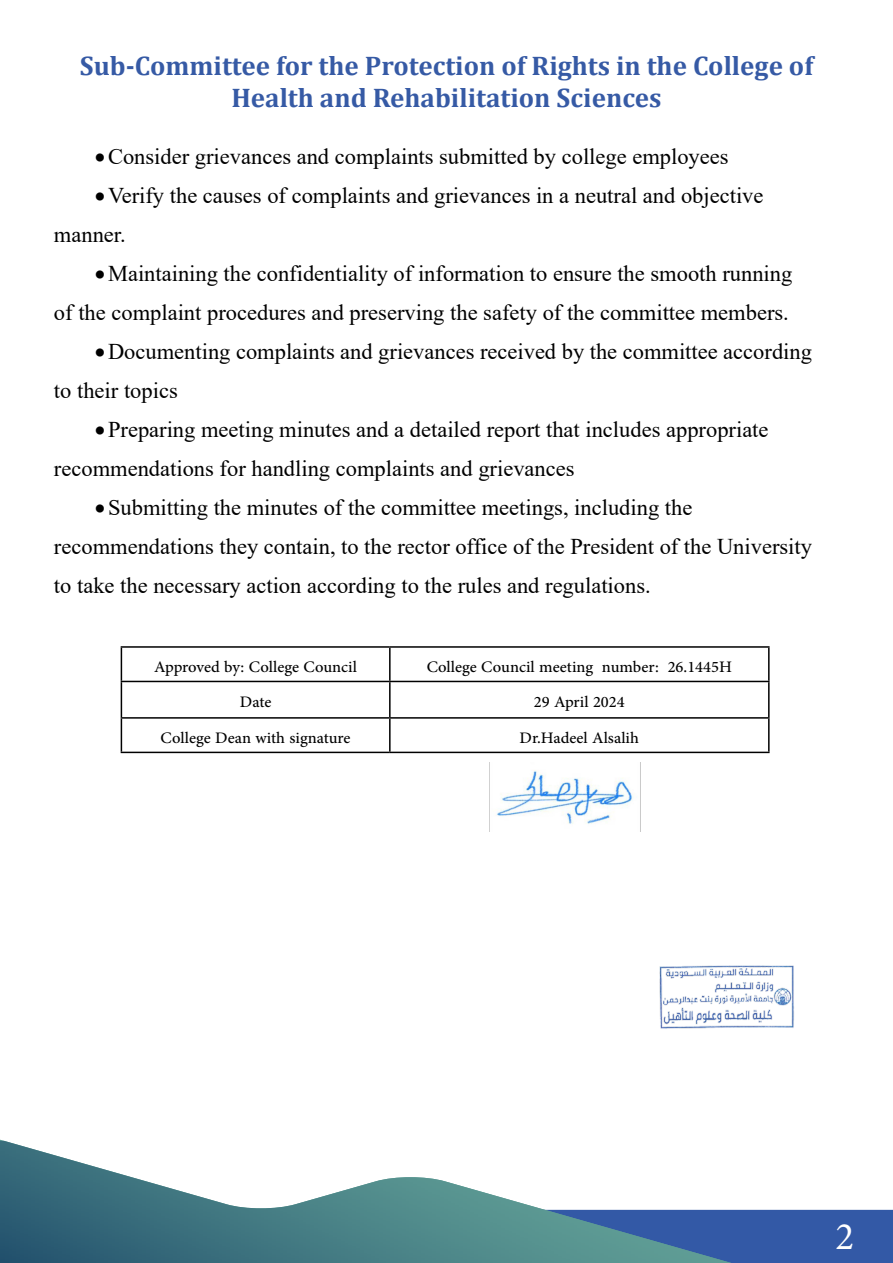
<style>
.page{position:relative;width:893px;height:1263px;background:#fff}
.page>*{position:absolute;margin:0;border:0;box-sizing:border-box;transform-origin:0 0}
.t1{font:39px "Minion Pro";color:#fff}
.t2{font:700 27px/32.4px "Cambria";color:#365aa5;text-align:center}
.t3{font:22.5px/39px "Times New Roman";color:#000}
.t4{font:22.5px "Adobe Arabic";color:#000}
</style>
<div class="page">
<div style="left:731px;top:1210px;width:162px;height:53px;background:#3359a6"></div>
<img style="left:0;top:1141px;width:731px;height:122px">
<hr style="left:121px;top:646px;width:269px;height:2px;background:#000">
<hr style="left:121px;top:648px;width:1px;height:33px;background:#000">
<hr style="left:390px;top:646px;width:380px;height:2px;background:#000">
<hr style="left:389px;top:648px;width:2px;height:33px;background:#000">
<hr style="left:768px;top:648px;width:2px;height:33px;background:#000">
<hr style="left:121px;top:681px;width:269px;height:1px;background:#000">
<hr style="left:121px;top:682px;width:1px;height:35px;background:#000">
<hr style="left:390px;top:681px;width:380px;height:1px;background:#000">
<hr style="left:389px;top:682px;width:2px;height:35px;background:#000">
<hr style="left:768px;top:682px;width:2px;height:35px;background:#000">
<hr style="left:121px;top:717px;width:269px;height:2px;background:#000">
<hr style="left:121px;top:719px;width:1px;height:33px;background:#000">
<hr style="left:390px;top:717px;width:380px;height:2px;background:#000">
<hr style="left:389px;top:719px;width:2px;height:33px;background:#000">
<hr style="left:768px;top:719px;width:2px;height:33px;background:#000">
<hr style="left:121px;top:752px;width:269px;height:1px;background:#000">
<hr style="left:390px;top:752px;width:380px;height:1px;background:#000">
<img style="left:659px;top:965px;width:135px;height:64px">
<img style="left:489px;top:763px;width:152px;height:68px">
<p class="t2" style="left:80px;top:49px;width:735px">Sub-Committee for the Protection of Rights in the College of<br>Health and Rehabilitation Sciences</p>
<p class="t3" style="left:95px;top:137px;width:635px">•Consider grievances and complaints submitted by college employees</p>
<p class="t3" style="left:54px;top:176px;width:711px;text-indent:41px">•Verify the causes of complaints and grievances in a neutral and objective manner.</p>
<p class="t3" style="left:54px;top:254px;width:740px;text-align:right">•Maintaining the confidentiality of information to ensure the smooth running<br>of the complaint procedures and preserving the safety of the committee members.</p>
<p class="t3" style="left:54px;top:332px;width:759px;text-indent:41px">•Documenting complaints and grievances received by the committee according to their topics</p>
<p class="t3" style="left:54px;top:410px;width:716px;text-indent:41px">•Preparing meeting minutes and a detailed report that includes appropriate recommendations for handling complaints and grievances</p>
<p class="t3" style="left:54px;top:488px;width:759px;text-indent:41px">•Submitting the minutes of the committee meetings, including the recommendations they contain to, the rector office of the President of the University to take the necessary action according to the rules and regulations.</p>
<p class="t4" style="left:154px;top:651px;width:204px">Approved by: College Council</p>
<p class="t4" style="left:427px;top:651px;width:307px">College Council meeting number: 26.1445H</p>
<p class="t4" style="left:240px;top:686px;width:33px">Date</p>
<p class="t4" style="left:534px;top:686px;width:92px">29 April 2024</p>
<p class="t4" style="left:161px;top:722px;width:191px">College Dean with signature</p>
<p class="t4" style="left:520px;top:722px;width:121px">Dr.Hadeel Alsalih</p>
<h1 class="t1" style="left:836px;top:1210px;width:20px">2</h1>
</div>
